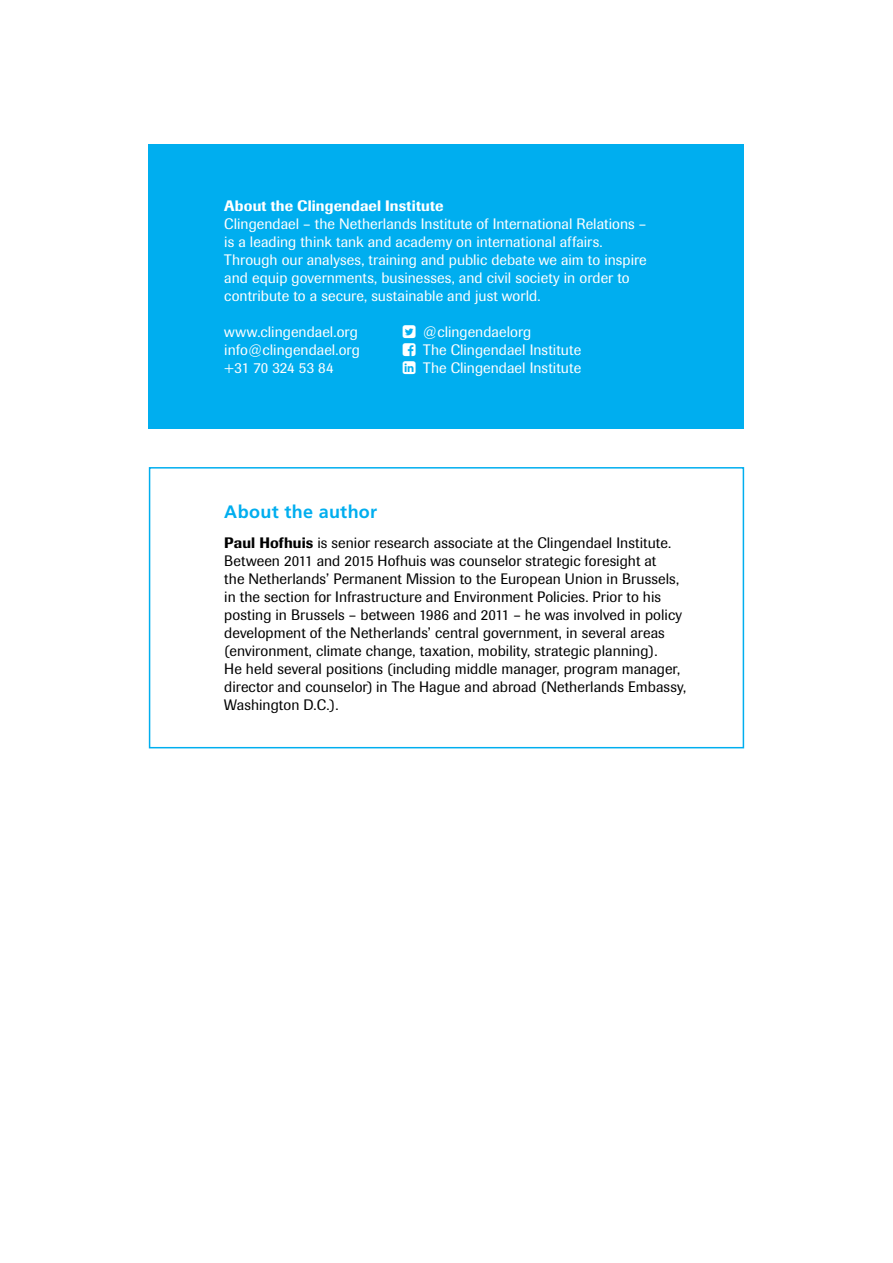
<style>
.page{position:relative;width:893px;height:1263px;background:#fff}
.page>*{position:absolute;margin:0;border:0;box-sizing:border-box;transform-origin:0 0}
.t1{font:700 18px "Frutiger LT Std";letter-spacing:.015em;color:#00aeef}
.t2{font:15px/18px "Imago";letter-spacing:.005em;color:#000}
.t3{font:15px/18px "Imago";letter-spacing:.005em;color:#fff}
.t4{font:500 15px "Imago";letter-spacing:.01em;color:#fff}
.s1{font-weight:500}
</style>
<div class="page">
<div style="left:149px;top:144px;width:595px;height:284px;background:#00aeef"></div>
<div style="left:149px;top:467px;width:595px;height:281px;border:2px solid #00aeef"></div>
<p class="t4" style="left:224px;top:197px;width:221px">About the Clingendael Institute</p>
<p class="t3" style="left:224px;top:215px;width:424px">Clingendael – the Netherlands Institute of International Relations – is a leading think tank and academy on international affairs.<br>Through our analyses, training and public debate we aim to inspire and equip governments, businesses, and civil society in order to contribute to a secure, sustainable and just world.</p>
<p class="t3" style="left:224px;top:323px;width:135px">www.clingendael.org</p>
<p class="t3" style="left:423px;top:323px;width:110px">@clingendaelorg</p>
<p class="t3" style="left:224px;top:341px;width:137px">info@clingendael.org</p>
<p class="t3" style="left:423px;top:341px;width:159px">The Clingendael Institute</p>
<p class="t3" style="left:224px;top:359px;width:111px">+31 70 324 53 84</p>
<p class="t3" style="left:423px;top:359px;width:159px">The Clingendael Institute</p>
<h2 class="t1" style="left:224px;top:501px;width:154px">About the author</h2>
<p class="t2" style="left:224px;top:534px;width:463px"><span class="s1">Paul Hofhuis</span> is senior research associate at the Clingendael Institute.<br>Between 2011 and 2015 Hofhuis was counselor strategic foresight at<br>the Netherlands’ Permanent Mission to the European Union in Brussels, in the section for Infrastructure and Environment Policies. Prior to his posting in Brussels – between 1986 and 2011 – he was involved in policy development of the Netherlands’ central government, in several areas (environment, climate change, taxation, mobility, strategic planning).<br>He held several positions (including middle manager, program manager, director and counselor) in The Hague and abroad (Netherlands Embassy, Washington D.C.).</p>
</div>
